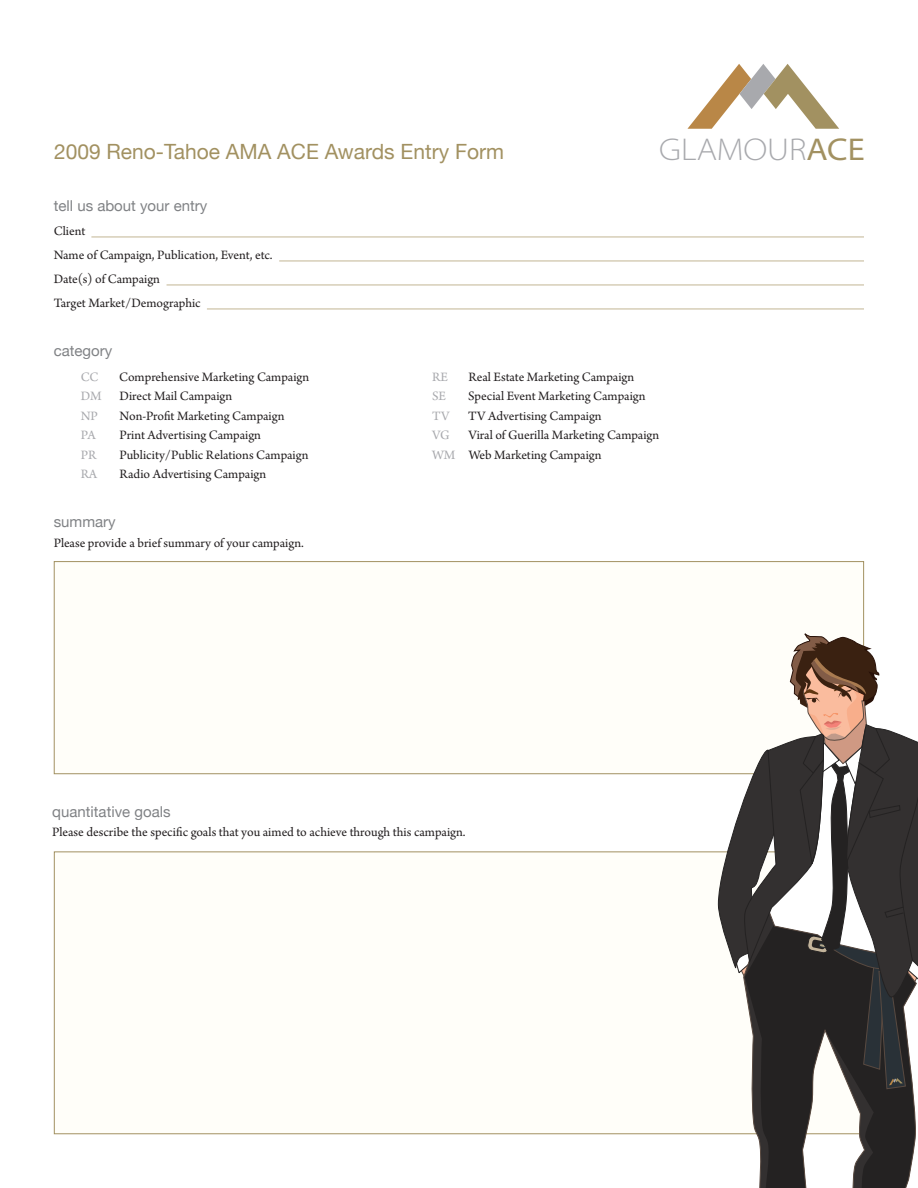
<style>
.page{position:relative;width:918px;height:1188px;background:#fff}
.page>*{position:absolute;margin:0;border:0;box-sizing:border-box;transform-origin:0 0}
.t1{font:300 semi-expanded 31.65px "Myriad Pro";color:#a8a9ad}
.t2{font:21px "Helvetica Neue";color:#a29161}
.t3{font:15px "Helvetica Neue";color:#808285}
.t4{font:13.5px "Arno Pro";letter-spacing:-.005em;color:#231f20}
.t5{font:13.5px "Arno Pro";color:#a8a9ad}
.s1{font-weight:400;color:#a29161}
.s2{color:#a8a9ad}
</style>
<div class="page">
<div style="left:54px;top:852px;width:810px;height:282px;background:#fffef9;border:1px solid #a29161"></div>
<div style="left:54px;top:561px;width:810px;height:213px;background:#fffef9;border:1px solid #a29161"></div>
<hr style="left:91px;top:237px;width:773px;height:1px;background:#c2b594">
<hr style="left:279px;top:261px;width:585px;height:1px;background:#c2b594">
<hr style="left:167px;top:285px;width:697px;height:1px;background:#c2b594">
<hr style="left:207px;top:309px;width:657px;height:1px;background:#c2b594">
<svg style="left:743px;top:1089px;width:173px;height:99px"></svg>
<svg style="left:717px;top:634px;width:201px;height:455px"></svg>
<svg style="left:687px;top:64px;width:152px;height:65px"></svg>
<p class="t2" style="left:54px;top:139px;width:452px">2009 Reno-Tahoe AMA ACE Awards Entry Form</p>
<p class="t1" style="left:659px;top:131px;width:207px">GLAMOUR<span class="s1">ACE</span></p>
<p class="t3" style="left:54px;top:196px;width:155px">tell us about your entry</p>
<p class="t4" style="left:54px;top:223px;width:33px">Client</p>
<p class="t4" style="left:54px;top:247px;width:220px">Name of Campaign, Publication, Event, etc.</p>
<p class="t4" style="left:54px;top:271px;width:108px">Date(s) of Campaign</p>
<p class="t4" style="left:54px;top:295px;width:149px">Target Market/Demographic</p>
<p class="t3" style="left:54px;top:342px;width:60px">category</p>
<p class="t5" style="left:81px;top:369px;width:19px">CC</p>
<p class="t4" style="left:119px;top:369px;width:192px">Comprehensive Marketing Campaign</p>
<p class="t5" style="left:81px;top:389px;width:23px">DM</p>
<p class="t4" style="left:119px;top:389px;width:114px">Direct Mail Campaign</p>
<p class="t5" style="left:81px;top:408px;width:19px">NP</p>
<p class="t4" style="left:120px;top:408px;width:166px">Non-Profit Marketing Campaign</p>
<p class="t5" style="left:81px;top:428px;width:16px">PA</p>
<p class="t4" style="left:120px;top:428px;width:143px">Print Advertising Campaign</p>
<p class="t5" style="left:81px;top:447px;width:17px">PR</p>
<p class="t4" style="left:119px;top:447px;width:191px">Publicity/Public Relations Campaign</p>
<p class="t5" style="left:81px;top:467px;width:18px">RA</p>
<p class="t4" style="left:120px;top:467px;width:148px">Radio Advertising Campaign</p>
<p class="t3" style="left:54px;top:513px;width:63px">summary</p>
<p class="t4" style="left:54px;top:535px;width:252px">Please provide a brief summary of your campaign.</p>
<p class="t5" style="left:432px;top:369px;width:17px">RE</p>
<p class="t4" style="left:468px;top:369px;width:167px">Real Estate Marketing Campaign</p>
<p class="t5" style="left:432px;top:389px;width:15px">SE</p>
<p class="t4" style="left:468px;top:389px;width:179px">Special Event Marketing Campaign</p>
<p class="t5" style="left:432px;top:408px;width:19px">TV</p>
<p class="t4" style="left:468px;top:408px;width:135px">TV Advertising Campaign</p>
<p class="t5" style="left:432px;top:428px;width:19px">VG</p>
<p class="t4" style="left:469px;top:428px;width:192px">Viral of Guerilla Marketing Campaign</p>
<p class="t4" style="left:432px;top:447px;width:171px"><span class="s2">WM</span> Web Marketing Campaign</p>
<p class="t3" style="left:52px;top:802px;width:120px">quantitative goals</p>
<p class="t4" style="left:52px;top:824px;width:415px">Please describe the specific goals that you aimed to achieve through this campaign.</p>
</div>
